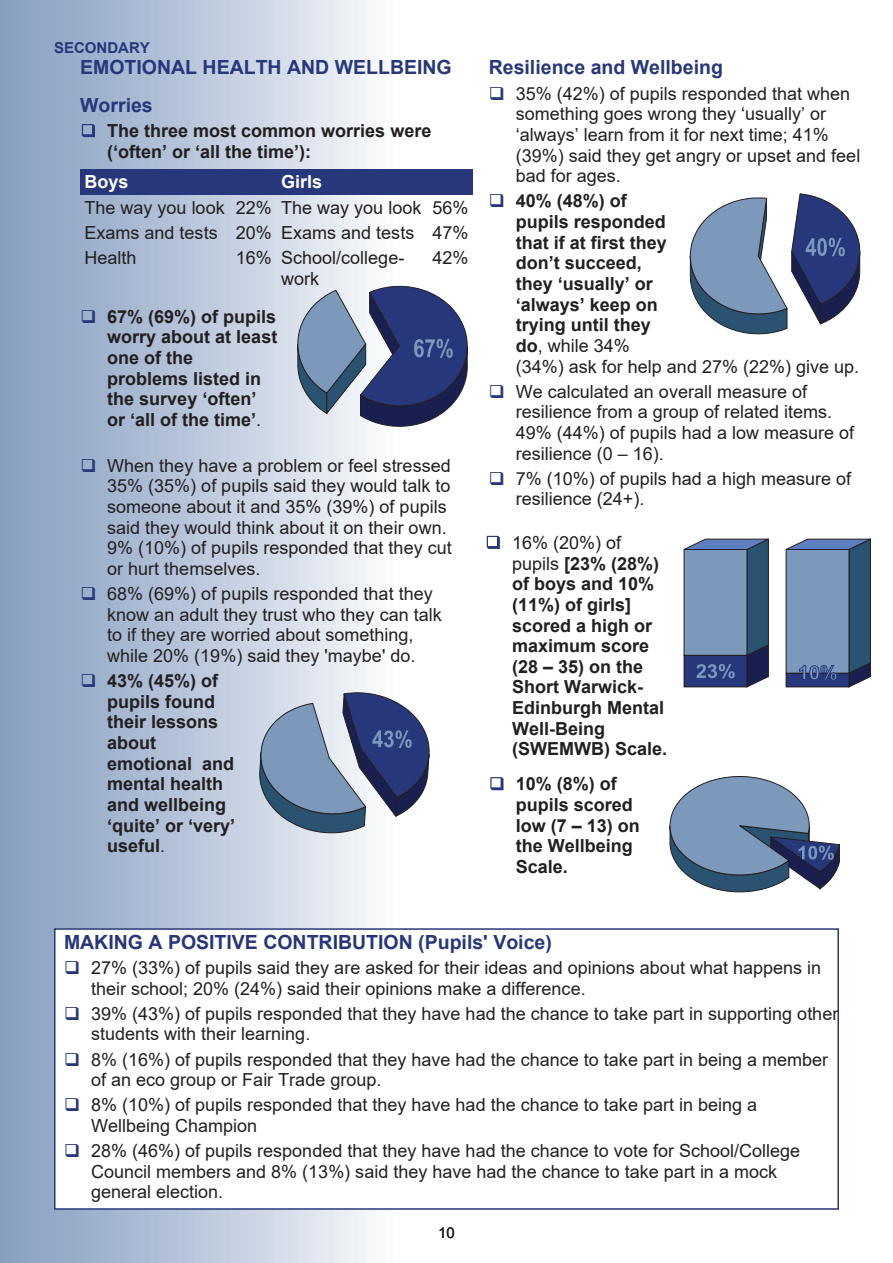
<style>
.page{position:relative;width:893px;height:1263px;background:#fff}
.page>*{position:absolute;margin:0;border:0;box-sizing:border-box;transform-origin:0 0}
.t1{font:700 19.5px/37.3px "Arial";color:#27377b}
.t2{font:18px/20.7px "Arial";color:#231f20}
.t3{font:700 18px/20.7px "Arial";color:#231f20}
.t4{font:700 18px "Arial";color:#fff}
.t5{font:700 15px "Arial";color:#27377b}
.t6{font:15px "Arial";color:#231f20}
.s1{font-weight:400}
</style>
<div class="page">
<div style="left:0;top:0;width:394px;height:1263px;background:linear-gradient(to right,#829bbe,#f7f8fb)"></div>
<div style="left:55px;top:929px;width:783px;height:280px;background:#fff"></div>
<div style="left:54px;top:928px;width:785px;height:282px;border:2px solid #27377b"></div>
<svg style="left:82px;top:124px;width:13px;height:13px"></svg>
<svg style="left:490px;top:777px;width:13px;height:13px"></svg>
<div style="left:80px;top:169px;width:151px;height:25px;background:#27377b"></div>
<div style="left:231px;top:169px;width:46px;height:25px;background:#27377b"></div>
<div style="left:277px;top:169px;width:151px;height:25px;background:#27377b"></div>
<div style="left:428px;top:169px;width:45px;height:25px;background:#27377b"></div>
<svg style="left:487px;top:536px;width:13px;height:13px"></svg>
<svg style="left:785px;top:538px;width:86px;height:150px;background:#627c9f"></svg>
<svg style="left:683px;top:538px;width:86px;height:150px;background:#5c759a"></svg>
<svg style="left:297px;top:286px;width:171px;height:141px;background:#6e7ba0"></svg>
<svg style="left:669px;top:776px;width:171px;height:116px"></svg>
<svg style="left:690px;top:193px;width:170px;height:141px"></svg>
<svg style="left:259px;top:690px;width:171px;height:143px;background:#808fae"></svg>
<svg style="left:82px;top:310px;width:13px;height:13px"></svg>
<svg style="left:82px;top:459px;width:13px;height:13px"></svg>
<svg style="left:82px;top:587px;width:13px;height:13px"></svg>
<svg style="left:82px;top:674px;width:13px;height:13px"></svg>
<p class="t5" style="left:54px;top:42px;width:97px">SECONDARY</p>
<p class="t1" style="left:80px;top:51px;width:373px">EMOTIONAL HEALTH AND WELLBEING<br>Worries</p>
<p class="t3" style="left:107px;top:122px;width:326px">The three most common worries were (‘often’ or ‘all the time’):</p>
<p class="t4" style="left:84px;top:175px;width:46px">Boys</p>
<p class="t4" style="left:281px;top:175px;width:43px">Girls</p>
<p class="t2" style="left:84px;top:196px;width:385px;line-height:25.3px;text-align:justify">The way you look 22% The way you look 56% Exams and tests 20% Exams and tests 47% Health</p>
<p class="t2" style="left:281px;top:249px;width:125px;text-indent:-45px">16% School/college&shy;work</p>
<p class="t2" style="left:432px;top:249px;width:38px">42%</p>
<p class="t3" style="left:107px;top:308px;width:172px">67% (69%) of pupils worry about at least one of the problems listed in the survey ‘often’ or ‘all of the time’<span class="s1">.</span></p>
<p class="t2" style="left:107px;top:457px;width:346px">When they have a problem or feel stressed 35% (35%) of pupils said they would talk to someone about it and 35% (39%) of pupils said they would think about it on their own.<br>9% (10%) of pupils responded that they cut or hurt themselves.</p>
<p class="t2" style="left:107px;top:585px;width:336px">68% (69%) of pupils responded that they know an adult they trust who they can talk to if they are worried about something, while 20% (19%) said they 'maybe' do.</p>
<p class="t3" style="left:107px;top:672px;width:130px">43% (45%) of pupils found their lessons about emotional and mental health and wellbeing ‘quite’ or ‘very’ useful<span class="s1">.</span></p>
<p class="t1" style="left:489px;top:51px;width:236px">Resilience and Wellbeing</p>
<p class="t2" style="left:516px;top:85px;width:346px">35% (42%) of pupils responded that when something goes wrong they ‘usually’ or ‘always’ learn from it for next time; 41% (39%) said they get angry or upset and feel bad for ages.</p>
<p class="t3" style="left:516px;top:192px;width:345px">40% (48%) of<br>pupils responded<br>that if at first they<br>don’t succeed,<br>they ‘usually’ or<br>‘always’ keep on<br>trying until they<br>do<span class="s1">, while 34%<br>(34%) ask for help and 27% (22%) give up.</span></p>
<p class="t2" style="left:516px;top:383px;width:340px">We calculated an overall measure of resilience from a group of related items.<br>49% (44%) of pupils had a low measure of resilience (0 – 16).</p>
<p class="t2" style="left:516px;top:470px;width:337px">7% (10%) of pupils had a high measure of resilience (24+).</p>
<p class="t3" style="left:512px;top:534px;width:157px"><span class="s1">16% (20%) of pupils</span> [23% (28%) of boys and 10% (11%) of girls] scored a high or maximum score (28 – 35) on the<br>Short Warwick-<br>Edinburgh Mental<br>Well-Being (SWEMWB) Scale.</p>
<p class="t3" style="left:516px;top:775px;width:126px">10% (8%) of pupils scored low (7 – 13) on the Wellbeing<br>Scale.</p>
<p class="t1" style="left:64px;top:925px;width:489px">MAKING A POSITIVE CONTRIBUTION (Pupils' Voice)</p>
<p class="t2" style="left:91px;top:959px;width:732px">27% (33%) of pupils said they are asked for their ideas and opinions about what happens in their school; 20% (24%) said their opinions make a difference.</p>
<p class="t2" style="left:91px;top:1005px;width:749px">39% (43%) of pupils responded that they have had the chance to take part in supporting other students with their learning.</p>
<p class="t2" style="left:91px;top:1050px;width:739px">8% (16%) of pupils responded that they have had the chance to take part in being a member of an eco group or Fair Trade group.</p>
<p class="t2" style="left:91px;top:1096px;width:668px">8% (10%) of pupils responded that they have had the chance to take part in being a<br>Wellbeing Champion</p>
<p class="t2" style="left:91px;top:1142px;width:711px">28% (46%) of pupils responded that they have had the chance to vote for School/College<br>Council members and 8% (13%) said they have had the chance to take part in a mock general election.</p>
<p class="t6" style="left:438px;top:1227px;width:18px">10</p>
</div>
